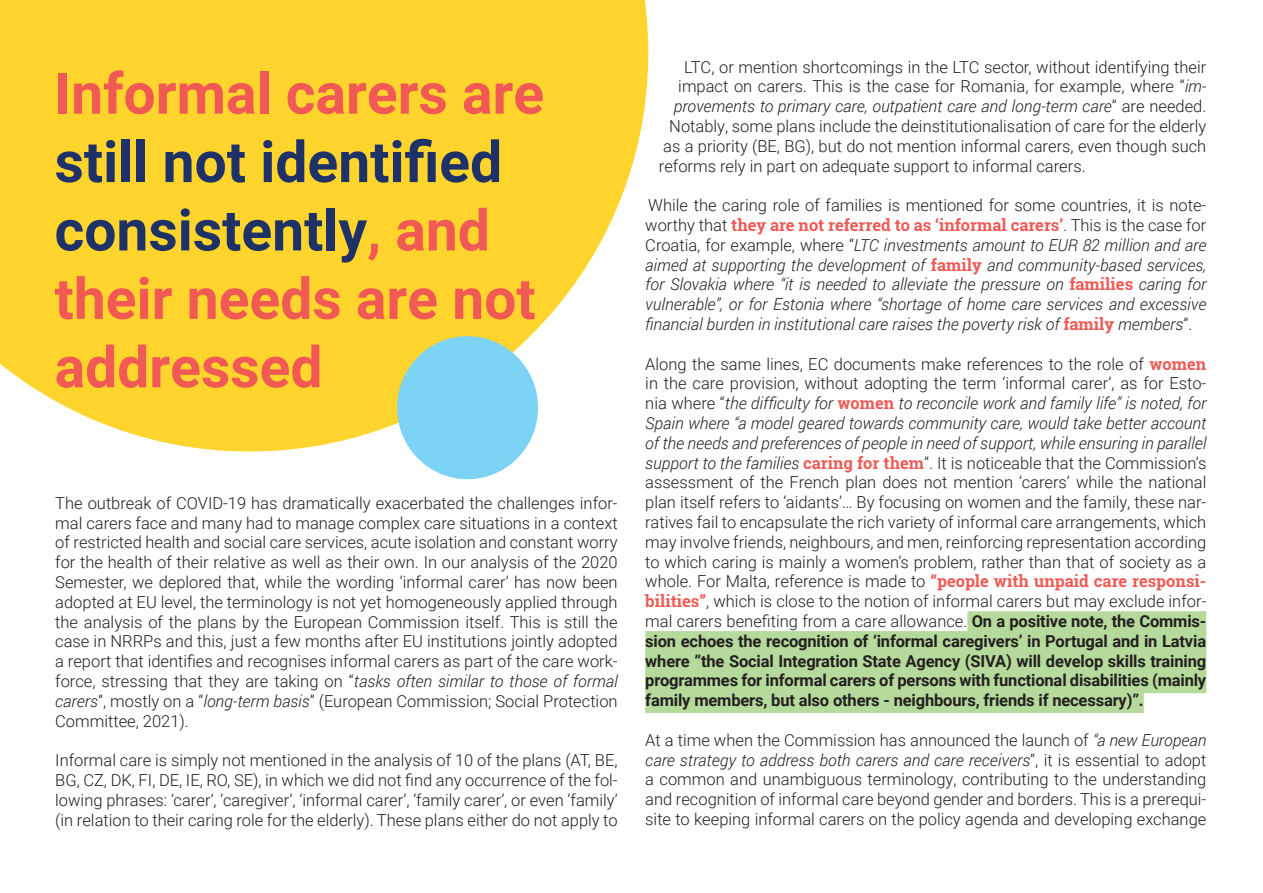
<style>
.page{position:relative;width:1263px;height:893px;background:#fff}
.page>*{position:absolute;margin:0;border:0;box-sizing:border-box;transform-origin:0 0}
.t1{font:700 57px/68.4px "Roboto";color:#1f3267}
.t2{font:700 57px "Roboto";color:#f05954}
.t3{font:300 16.5px/19.8px "Roboto";color:#231f20;text-align:justify}
.t4{font:italic 300 16.5px/19.8px "Roboto";color:#231f20;text-align:justify}
.t5{font:700 16.5px "Roboto Slab";color:#f05954}
.s1{color:#f05954}
.s2{font-style:italic}
.s3{font-style:normal}
.s4{font-family:"Roboto";font-weight:300;color:#231f20}
.s5{font-family:"Roboto Slab";font-weight:700;font-style:normal;color:#f05954}
.s6{font-family:"Roboto Slab";font-weight:700;color:#f05954}
.s7{font-weight:700}
</style>
<div class="page">
<svg style="left:0;top:0;width:648px;height:451px;background:#fed844"></svg>
<div style="left:397px;top:336px;width:141px;height:143px;background:#7cd3f6;border-radius:50%"></div>
<div style="left:967px;top:611px;width:239px;height:23px;background:#b6da9b"></div>
<div style="left:645px;top:631px;width:561px;height:23px;background:#b6da9b"></div>
<div style="left:645px;top:651px;width:561px;height:22px;background:#b6da9b"></div>
<div style="left:645px;top:671px;width:561px;height:22px;background:#b6da9b"></div>
<div style="left:645px;top:690px;width:499px;height:23px;background:#b6da9b"></div>
<h1 class="t2" style="left:55px;top:53px;width:491px">Informal carers are</h1>
<h1 class="t1" style="left:55px;top:125px;width:483px">still not identified consistently<span class="s1">, and their needs are not addressed</span></h1>
<p class="t3" style="left:55px;top:492px;width:564px">The outbreak of COVID-19 has dramatically exacerbated the challenges infor&shy;mal carers face and many had to manage complex care situations in a context of restricted health and social care services, acute isolation and constant worry for the health of their relative as well as their own. In our analysis of the 2020<br>Semester, we deplored that, while the wording ‘informal carer’ has now been adopted at EU level, the terminology is not yet homogeneously applied through the analysis of the plans by the European Commission itself. This is still the case in NRRPs and this, just a few months after EU institutions jointly adopted a report that identifies and recognises informal carers as part of the care work&shy;force, stressing that they are taking on “<span class="s2">tasks often similar to those of formal carers</span>”, mostly on a “<span class="s2">long-term basis</span>” (European Commission; Social Protection Committee, 2021).</p>
<p class="t3" style="left:55px;top:750px;width:564px">Informal care is simply not mentioned in the analysis of 10 of the plans (AT, BE, BG, CZ, DK, FI, DE, IE, RO, SE), in which we did not find any occurrence of the fol&shy;lowing phrases: ‘carer’, ‘caregiver’, ’informal carer’, ‘family carer’, or even ‘family’ (in relation to their caring role for the elderly). These plans either do not apply to</p>
<p class="t3" style="left:684px;top:56px;width:523px">LTC, or mention shortcomings in the LTC sector, without identifying their</p>
<p class="t3" style="left:678px;top:76px;width:529px">impact on carers. This is the case for Romania, for example, where “<span class="s2">im-</span></p>
<p class="t4" style="left:674px;top:96px;width:534px">provements to primary care, outpatient care and long-term care<span class="s3">” are needed.</span></p>
<p class="t3" style="left:669px;top:116px;width:538px">Notably, some plans include the deinstitutionalisation of care for the elderly</p>
<p class="t3" style="left:663px;top:135px;width:544px">as a priority (BE, BG), but do not mention informal carers, even though such</p>
<p class="t3" style="left:659px;top:155px;width:428px">reforms rely in part on adequate support to informal carers.</p>
<p class="t3" style="left:648px;top:195px;width:559px">While the caring role of families is mentioned for some countries, it is note-</p>
<p class="t5" style="left:645px;top:214px;width:562px"><span class="s4">worthy that</span> they are not referred to as ‘informal carers’<span class="s4">. This is the case for</span></p>
<p class="t4" style="left:645px;top:234px;width:563px"><span class="s3">Croatia, for example, where “</span>LTC investments amount to EUR 82 million and are aimed at supporting the development of <span class="s5">family</span> and community-based services, for Slovakia where “it is needed to alleviate the pressure on <span class="s5">families</span> caring for vulnerable”, or for Estonia where “shortage of home care services and excessive financial burden in institutional care raises the poverty risk of <span class="s5">family</span> members<span class="s3">”.</span></p>
<p class="t3" style="left:645px;top:353px;width:563px">Along the same lines, EC documents make references to the role of <span class="s6">women </span>in the care provision, without adopting the term ‘informal carer’, as for Esto&shy;nia where “<span class="s2">the difficulty for</span> <span class="s6">women</span> <span class="s2">to reconcile work and family life” is noted, for Spain where “a model geared towards community care, would take better account of the needs and preferences of people in need of support, while ensuring in parallel support to the families</span> <span class="s6">caring for them</span>”. It is noticeable that the Commission’s assessment of the French plan does not mention ‘carers’ while the national plan itself refers to ‘aidants’… By focusing on women and the family, these nar&shy;ratives fail to encapsulate the rich variety of informal care arrangements, which may involve friends, neighbours, and men, reinforcing representation according to which caring is mainly a women’s problem, rather than that of society as a whole. For Malta, reference is made to <span class="s6">“people with unpaid care responsi&shy;bilities”</span>, which is close to the notion of informal carers but may exclude infor&shy;mal carers benefiting from a care allowance. <span class="s7">On a positive note, the Commis&shy;sion echoes the recognition of ‘informal caregivers’ in Portugal and in Latvia where ”the Social Integration State Agency (SIVA) will develop skills training programmes for informal carers of persons with functional disabilities (mainly family members, but also others - neighbours, friends if necessary)”.</span></p>
<p class="t3" style="left:645px;top:729px;width:563px">At a time when the Commission has announced the launch of <span class="s2">“a new European care strategy to address both carers and care receivers</span>”, it is essential to adopt a common and unambiguous terminology, contributing to the understanding and recognition of informal care beyond gender and borders. This is a prerequi&shy;site to keeping informal carers on the policy agenda and developing exchange</p>
</div>
